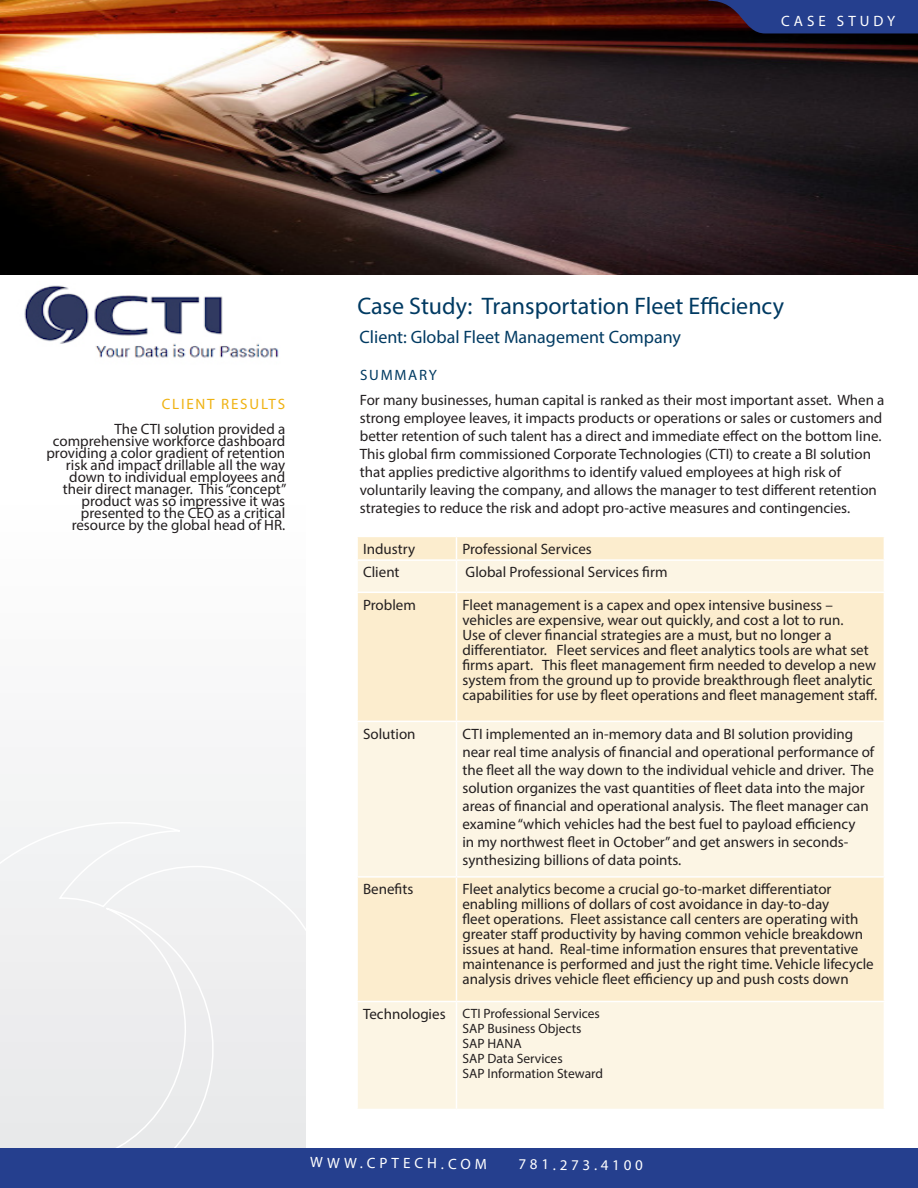
<style>
.page{position:relative;width:918px;height:1188px;background:#fff}
.page>*{position:absolute;margin:0;border:0;box-sizing:border-box;transform-origin:0 0}
.t1{font:24px "Myriad Pro";color:#003a62}
.Highlight{font:18px "Myriad Pro";color:#003a62}
.Table_Body{font:15px/18px "Myriad Pro";color:#231f20}
.Side_Callout_Title{font:15px/12px "Myriad Pro";color:#231f20;text-align:right}
.Page_Type{font:15px "Myriad Pro";letter-spacing:.27em;color:#fff}
.Side_Callout_Title-2{font:15px "Myriad Pro";letter-spacing:.12em;color:#efb211}
.Section_Title{font:15px "Myriad Pro";letter-spacing:.12em;color:#003a62}
.Table_Body-2{font:13.5px "Myriad Pro";color:#231f20}
</style>
<div class="page">
<div style="left:0;top:449px;width:306px;height:739px;background:#f8f8f9"></div>
<div style="left:0;top:935px;width:306px;height:213px;background:#ececee"></div>
<div style="left:0;top:1148px;width:918px;height:40px;background:#253f8e"></div>
<img style="left:16px;top:274px;width:264px;height:84px">
<img style="left:0;top:0;width:918px;height:274px">
<div style="left:358px;top:537px;width:526px;height:22px;background:#fcedce"></div>
<svg style="left:358px;top:561px;width:526px;height:548px;background:#fcf1da"></svg>
<svg style="left:456px;top:537px;width:1px;height:22px"></svg>
<hr style="left:456px;top:561px;width:1px;height:31px;background:#fff">
<hr style="left:356px;top:592px;width:100px;height:1px;background:#fff">
<hr style="left:356px;top:721px;width:100px;height:1px;background:#fff">
<hr style="left:456px;top:722px;width:1px;height:154px;background:#fff">
<hr style="left:356px;top:876px;width:100px;height:2px;background:#fff">
<hr style="left:456px;top:876px;width:429px;height:2px;background:#fff">
<hr style="left:456px;top:878px;width:1px;height:123px;background:#fff">
<hr style="left:356px;top:1001px;width:100px;height:1px;background:#fff">
<hr style="left:456px;top:1001px;width:429px;height:1px;background:#fff">
<hr style="left:456px;top:1002px;width:1px;height:107px;background:#fff">
<hr style="left:456px;top:592px;width:429px;height:1px;background:#fff">
<hr style="left:456px;top:593px;width:1px;height:128px;background:#fff">
<hr style="left:456px;top:721px;width:429px;height:1px;background:#fff">
<svg style="left:677px;top:0;width:241px;height:41px;background:#232756"></svg>
<p class="Page_Type" style="left:775px;top:12px;width:116px">CASE STUDY</p>
<p class="Page_Type" style="left:781px;top:12px;width:116px">CASE STUDY</p>
<p class="Side_Callout_Title-2" style="left:162px;top:394px;width:125px">CLIENT RESULTS</p>
<p class="Side_Callout_Title" style="left:46px;top:423px;width:242px">The CTI solution provided a comprehensive workforce dashboard providing a color gradient of retention risk and impact drillable all the way down to individual employees and their direct manager. This “concept” product was so impressive it was presented to the CEO as a critical resource by the global head of HR.</p>
<p class="t1" style="left:357px;top:291px;width:428px">Case Study: Transportation Fleet Efficiency</p>
<p class="Highlight" style="left:359px;top:326px;width:323px">Client: Global Fleet Management Company</p>
<p class="Section_Title" style="left:360px;top:366px;width:79px">SUMMARY</p>
<p class="Table_Body" style="left:360px;top:391px;width:526px">For many businesses, human capital is ranked as their most important asset. When a strong employee leaves, it impacts products or operations or sales or customers and better retention of such talent has a direct and immediate effect on the bottom line.<br>This global firm commissioned Corporate Technologies (CTI) to create a BI solution that applies predictive algorithms to identify valued employees at high risk of voluntarily leaving the company, and allows the manager to test different retention strategies to reduce the risk and adopt pro-active measures and contingencies.</p>
<p class="Table_Body" style="left:363px;top:539px;width:54px">Industry</p>
<p class="Table_Body" style="left:462px;top:539px;width:131px">Professional Services</p>
<p class="Table_Body" style="left:363px;top:563px;width:38px">Client</p>
<p class="Table_Body" style="left:466px;top:563px;width:203px">Global Professional Services firm</p>
<p class="Table_Body" style="left:363px;top:595px;width:54px">Problem</p>
<p class="Table_Body" style="left:462px;top:597px;width:416px;line-height:15px">Fleet management is a capex and opex intensive business – vehicles are expensive, wear out quickly, and cost a lot to run.<br>Use of clever financial strategies are a must, but no longer a differentiator. Fleet services and fleet analytics tools are what set firms apart. This fleet management firm needed to develop a new system from the ground up to provide breakthrough fleet analytic capabilities for use by fleet operations and fleet management staff.</p>
<p class="Table_Body" style="left:363px;top:724px;width:54px">Solution</p>
<p class="Table_Body" style="left:462px;top:724px;width:413px">CTI implemented an in-memory data and BI solution providing near real time analysis of financial and operational performance of the fleet all the way down to the individual vehicle and driver. The solution organizes the vast quantities of fleet data into the major areas of financial and operational analysis. The fleet manager can examine “which vehicles had the best fuel to payload efficiency<br>in my northwest fleet in October” and get answers in seconds&shy;synthesizing billions of data points.</p>
<p class="Table_Body" style="left:363px;top:880px;width:52px">Benefits</p>
<p class="Table_Body" style="left:462px;top:881px;width:413px;line-height:15px">Fleet analytics become a crucial go-to-market differentiator enabling millions of dollars of cost avoidance in day-to-day<br>fleet operations. Fleet assistance call centers are operating with greater staff productivity by having common vehicle breakdown issues at hand. Real-time information ensures that preventative maintenance is performed and just the right time. Vehicle lifecycle analysis drives vehicle fleet efficiency up and push costs down</p>
<p class="Table_Body" style="left:363px;top:1004px;width:84px">Technologies</p>
<p class="Table_Body-2" style="left:462px;top:1005px;width:139px">CTI Professional Services</p>
<p class="Table_Body-2" style="left:462px;top:1020px;width:121px">SAP Business Objects</p>
<p class="Table_Body-2" style="left:462px;top:1035px;width:61px">SAP HANA</p>
<p class="Table_Body-2" style="left:462px;top:1050px;width:102px">SAP Data Services</p>
<p class="Table_Body-2" style="left:462px;top:1065px;width:142px">SAP Information Steward</p>
<p class="Page_Type" style="left:310px;top:1152px;width:178px;rotate:1deg">WWW.CPTECH.COM</p>
<p class="Page_Type" style="left:519px;top:1154px;width:126px;rotate:1deg">781.273.4100</p>
</div>
